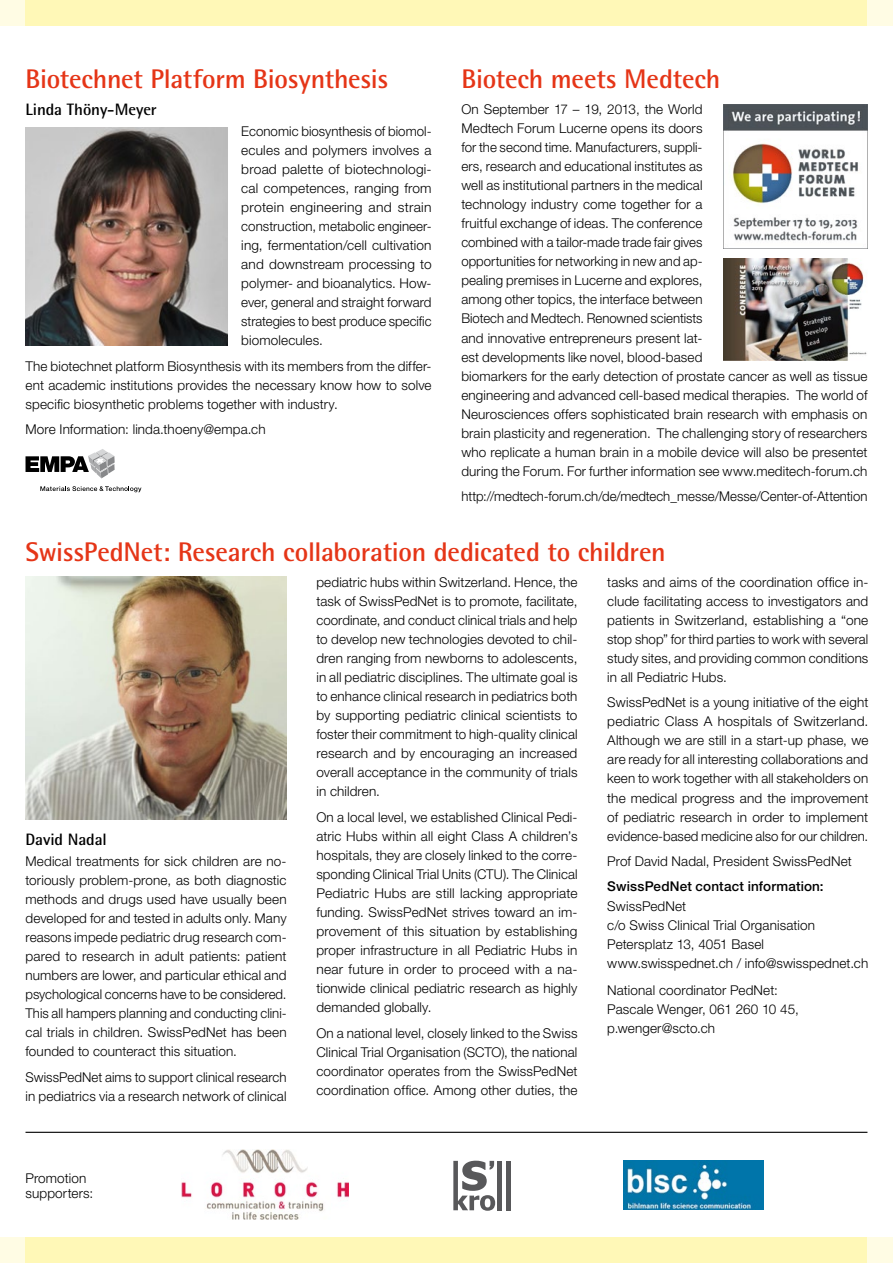
<style>
.page{position:relative;width:893px;height:1263px;background:#fff}
.page>*{position:absolute;margin:0;border:0;box-sizing:border-box;transform-origin:0 0}
.t1{font:700 27px "Rotis Semi Sans";letter-spacing:-.01em;color:#e53517}
.t2{font:700 16.5px "Rotis Semi Sans";letter-spacing:-.005em;color:#000}
.t3{font:300 13.5px/19px "Helvetica Neue LT Std";letter-spacing:.01em;color:#000;text-align:justify}
.t4{font:500 13.5px "Helvetica Neue LT Std";letter-spacing:.01em;color:#000}
</style>
<div class="page">
<div style="left:0;top:0;width:893px;height:25px;background:#fffce4"></div>
<div style="left:0;top:1237px;width:893px;height:26px;background:#fffce4"></div>
<div style="left:26px;top:0;width:841px;height:25px;background:#fff8b7"></div>
<div style="left:26px;top:1237px;width:841px;height:26px;background:#fff8b7"></div>
<hr style="left:26px;top:1132px;width:841px;height:1px;background:#000">
<img style="left:181px;top:1150px;width:168px;height:70px">
<img style="left:623px;top:1160px;width:140px;height:50px">
<svg style="left:453px;top:1161px;width:42px;height:50px"></svg>
<hr style="left:498px;top:1161px;width:4px;height:49px;background:#58585a">
<hr style="left:506px;top:1161px;width:4px;height:49px;background:#58585a">
<img style="left:25px;top:127px;width:203px;height:218px">
<img style="left:26px;top:577px;width:260px;height:242px">
<img style="left:724px;top:104px;width:144px;height:144px">
<img style="left:724px;top:259px;width:143px;height:102px">
<svg style="left:40px;top:486px;width:101px;height:6px"></svg>
<svg style="left:26px;top:449px;width:89px;height:29px"></svg>
<h1 class="t1" style="left:26px;top:63px;width:364px">Biotechnet Platform Biosynthesis</h1>
<p class="t2" style="left:26px;top:99px;width:133px">Linda Thöny-Meyer</p>
<p class="t3" style="left:241px;top:121px;width:192px">Economic biosynthesis of biomol&shy;ecules and polymers involves a broad palette of biotechnologi&shy;cal competences, ranging from protein engineering and strain construction, metabolic engineer&shy;ing, fermentation/cell cultivation and downstream processing to polymer- and bioanalytics. How&shy;ever, general and straight forward strategies to best produce specific biomolecules.</p>
<p class="t3" style="left:26px;top:356px;width:408px">The biotechnet platform Biosynthesis with its members from the differ&shy;ent academic institutions provides the necessary know how to solve specific biosynthetic problems together with industry.</p>
<p class="t3" style="left:26px;top:420px;width:242px">More Information: linda.thoeny@empa.ch</p>
<h1 class="t1" style="left:461px;top:63px;width:261px">Biotech meets Medtech</h1>
<p class="t3" style="left:461px;top:99px;width:408px;text-align:left">On September 17 – 19, 2013, the World<br>Medtech Forum Lucerne opens its doors<br>for the second time. Manufacturers, suppli-<br>ers, research and educational institutes as<br>well as institutional partners in the medical<br>technology industry come together for a<br>fruitful exchange of ideas. The conference<br>combined with a tailor-made trade fair gives<br>opportunities for networking in new and ap-<br>pealing premises in Lucerne and explores,<br>among other topics, the interface between<br>Biotech and Medtech. Renowned scientists<br>and innovative entrepreneurs present lat-<br>est developments like novel, blood-based<br>biomarkers for the early detection of prostate cancer as well as tissue engineering and advanced cell-based medical therapies. The world of Neurosciences offers sophisticated brain research with emphasis on brain plasticity and regeneration. The challenging story of researchers who replicate a human brain in a mobile device will also be presentet during the Forum. For further information see www.meditech-forum.ch</p>
<p class="t3" style="left:461px;top:487px;width:408px">http://medtech-forum.ch/de/medtech_messe/Messe/Center-of-Attention</p>
<h1 class="t1" style="left:26px;top:535px;width:642px">SwissPedNet: Research collaboration dedicated to children</h1>
<p class="t2" style="left:26px;top:829px;width:83px">David Nadal</p>
<p class="t3" style="left:26px;top:851px;width:263px">Medical treatments for sick children are no&shy;toriously problem-prone, as both diagnostic methods and drugs used have usually been developed for and tested in adults only. Many reasons impede pediatric drug research com&shy;pared to research in adult patients: patient numbers are lower, and particular ethical and psychological concerns have to be considered.<br>This all hampers planning and conducting clini&shy;cal trials in children. SwissPedNet has been founded to counteract this situation.</p>
<p class="t3" style="left:26px;top:1067px;width:263px">SwissPedNet aims to support clinical research in pediatrics via a research network of clinical</p>
<p class="t3" style="left:26px;top:1170px;width:69px;line-height:15px">Promotion supporters:</p>
<p class="t3" style="left:316px;top:572px;width:263px">pediatric hubs within Switzerland. Hence, the task of SwissPedNet is to promote, facilitate, coordinate, and conduct clinical trials and help to develop new technologies devoted to chil&shy;dren ranging from newborns to adolescents, in all pediatric disciplines. The ultimate goal is to enhance clinical research in pediatrics both by supporting pediatric clinical scientists to foster their commitment to high-quality clinical research and by encouraging an increased overall acceptance in the community of trials in children.</p>
<p class="t3" style="left:316px;top:807px;width:263px">On a local level, we established Clinical Pedi&shy;atric Hubs within all eight Class A children’s hospitals, they are closely linked to the corre&shy;sponding Clinical Trial Units (CTU). The Clinical Pediatric Hubs are still lacking appropriate funding. SwissPedNet strives toward an im&shy;provement of this situation by establishing proper infrastructure in all Pediatric Hubs in near future in order to proceed with a na&shy;tionwide clinical pediatric research as highly demanded globally.</p>
<p class="t3" style="left:316px;top:1023px;width:263px">On a national level, closely linked to the Swiss Clinical Trial Organisation (SCTO), the national coordinator operates from the SwissPedNet coordination office. Among other duties, the</p>
<p class="t3" style="left:607px;top:572px;width:263px">tasks and aims of the coordination office in&shy;clude facilitating access to investigators and patients in Switzerland, establishing a “one stop shop” for third parties to work with several study sites, and providing common conditions in all Pediatric Hubs.</p>
<p class="t3" style="left:607px;top:693px;width:263px">SwissPedNet is a young initiative of the eight pediatric Class A hospitals of Switzerland.<br>Although we are still in a start-up phase, we are ready for all interesting collaborations and keen to work together with all stakeholders on the medical progress and the improvement of pediatric research in order to implement evidence-based medicine also for our children.</p>
<p class="t3" style="left:607px;top:851px;width:246px">Prof David Nadal, President SwissPedNet</p>
<p class="t4" style="left:607px;top:879px;width:218px">SwissPedNet contact information:</p>
<p class="t3" style="left:607px;top:896px;width:263px;text-align:left">SwissPedNet<br>c/o Swiss Clinical Trial Organisation<br>Petersplatz 13, 4051 Basel www.swisspednet.ch / info@swisspednet.ch</p>
<p class="t3" style="left:607px;top:981px;width:193px;text-align:left">National coordinator PedNet:<br>Pascale Wenger, 061 260 10 45, p.wenger@scto.ch</p>
</div>
